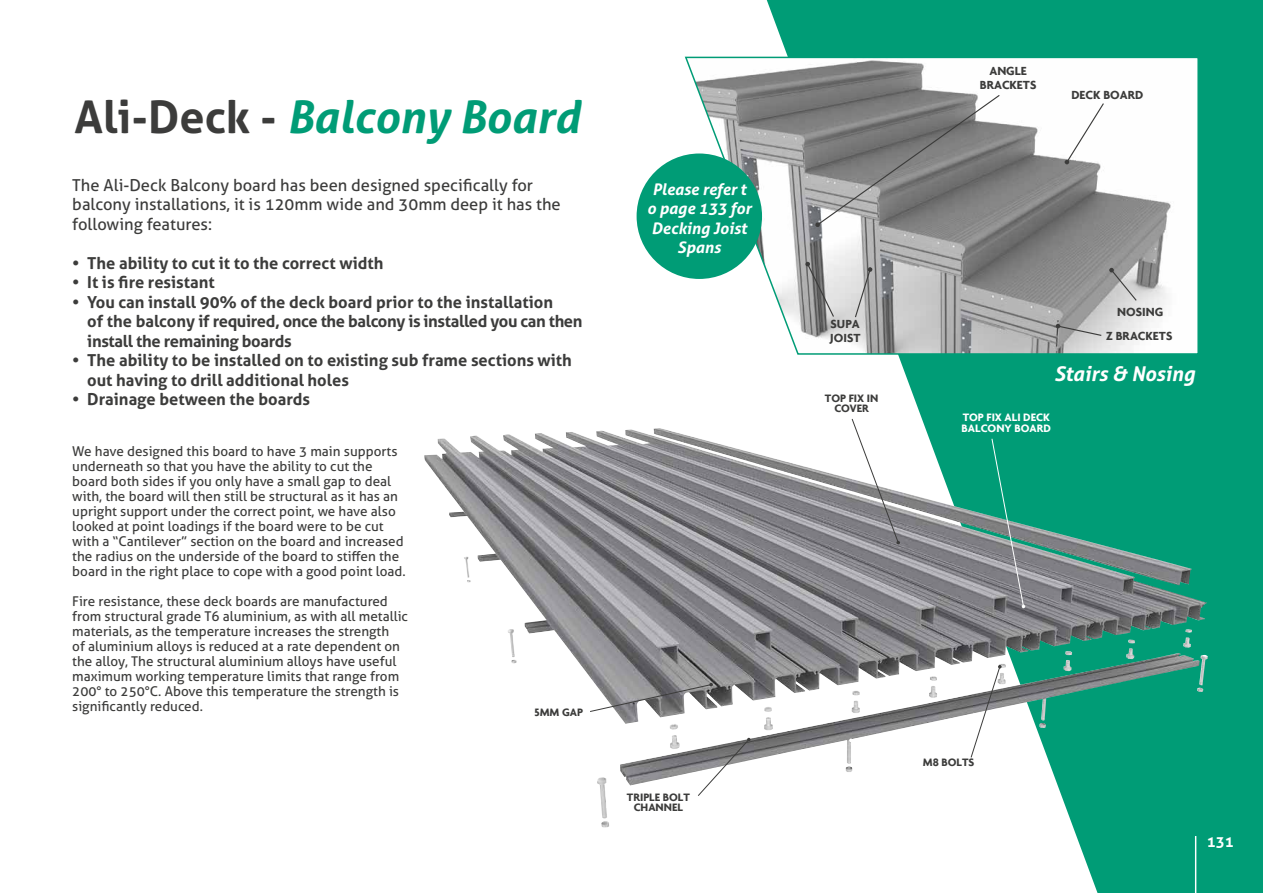
<style>
.page{position:relative;width:1263px;height:893px;background:#fff}
.page>*{position:absolute;margin:0;border:0;box-sizing:border-box;transform-origin:0 0}
.t1{font:italic 700 45px "Aller";color:#009c76}
.t2{font:italic 700 20.4px "Aller";color:#fff}
.t3{font:700 16.5px/19.5px "Aller";color:#3c3c3b}
.t4{font:700 16.5px/19.5px "Aller";letter-spacing:-.02em;color:#3c3c3b}
.t5{font:16.5px/19.5px "Aller";color:#3c3c3b}
.t6{font:italic 700 15.9px/19.5px "Aller";color:#fff;text-align:center}
.t7{font:700 15px "Aller";color:#fff}
.t8{font:13.5px/15px "Aller";color:#3c3c3b}
.t9{font:700 12.6px/14px "Agenda";color:#3c3c3b}
.t10{font:700 11.55px/10.6px "Agenda";color:#3c3c3b;text-align:center}
.t11{font:700 11.55px/10.6px "Agenda";color:#fff}
.s1{font-style:normal;color:#3c3c3b}
</style>
<div class="page">
<svg style="left:767px;top:0;width:496px;height:893px;fill:#009c76"></svg>
<hr style="left:1195px;top:836px;width:1px;height:57px;background:#fff">
<img style="left:424px;top:428px;width:783px;height:296px">
<svg style="left:849px;top:739px;width:71px;height:21px"></svg>
<svg style="left:970px;top:665px;width:31px;height:93px"></svg>
<svg style="left:697px;top:738px;width:54px;height:58px"></svg>
<svg style="left:851px;top:418px;width:49px;height:126px"></svg>
<svg style="left:991px;top:438px;width:34px;height:170px;background:#489484"></svg>
<svg style="left:589px;top:683px;width:124px;height:30px"></svg>
<svg style="left:684px;top:55px;width:516px;height:300px"></svg>
<svg style="left:1064px;top:102px;width:41px;height:62px"></svg>
<svg style="left:1109px;top:268px;width:29px;height:34px"></svg>
<svg style="left:854px;top:267px;width:18px;height:52px"></svg>
<svg style="left:805px;top:261px;width:30px;height:57px;background:#9e9e9e"></svg>
<svg style="left:815px;top:94px;width:186px;height:133px;background:#858585"></svg>
<svg style="left:1055px;top:324px;width:48px;height:13px"></svg>
<div style="left:637px;top:153px;width:125px;height:126px;background:#009c76;border-radius:50%"></div>
<h1 class="t1" style="left:74px;top:89px;width:507px"><span class="s1">Ali-Deck -</span> Balcony Board</h1>
<p class="t5" style="left:72px;top:175px;width:490px">The Ali-Deck Balcony board has been designed specifically for balcony installations, it is 120mm wide and 30mm deep it has the following features:</p>
<p class="t3" style="left:72px;top:253px;width:313px">• The ability to cut it to the correct width</p>
<p class="t3" style="left:72px;top:273px;width:144px">• It is fire resistant</p>
<p class="t4" style="left:87px;top:292px;width:497px;text-indent:-15px">• You can install 90% of the deck board prior to the installation<br>of the balcony if required, once the balcony is installed you can then install the remaining boards</p>
<p class="t3" style="left:87px;top:351px;width:486px;text-indent:-15px">• The ability to be installed on to existing sub frame sections with out having to drill additional holes</p>
<p class="t3" style="left:72px;top:390px;width:239px">• Drainage between the boards</p>
<p class="t8" style="left:72px;top:444px;width:335px">We have designed this board to have 3 main supports underneath so that you have the ability to cut the board both sides if you only have a small gap to deal with, the board will then still be structural as it has an upright support under the correct point, we have also looked at point loadings if the board were to be cut with a “Cantilever” section on the board and increased the radius on the underside of the board to stiffen the board in the right place to cope with a good point load.</p>
<p class="t8" style="left:72px;top:594px;width:337px">Fire resistance, these deck boards are manufactured from structural grade T6 aluminium, as with all metallic materials, as the temperature increases the strength<br>of aluminium alloys is reduced at a rate dependent on the alloy, The structural aluminium alloys have useful maximum working temperature limits that range from 200° to 250°C. Above this temperature the strength is significantly reduced.</p>
<p class="t10" style="left:534px;top:707px;width:50px">5MM GAP</p>
<p class="t6" style="left:647px;top:179px;width:106px">Please refer t o page 133 for<br>Decking Joist<br>Spans</p>
<p class="t10" style="left:627px;top:791px;width:65px">TRIPLE BOLT<br>CHANNEL</p>
<p class="t9" style="left:830px;top:317px;width:32px">SUPA<br>JOIST</p>
<p class="t10" style="left:825px;top:392px;width:55px">TOP FIX IN<br>COVER</p>
<p class="t9" style="left:980px;top:63px;width:58px;text-align:center">ANGLE<br>BRACKETS</p>
<p class="t9" style="left:1071px;top:88px;width:73px">DECK BOARD</p>
<p class="t9" style="left:1117px;top:305px;width:48px">NOSING</p>
<p class="t9" style="left:1106px;top:329px;width:68px">Z BRACKETS</p>
<h2 class="t2" style="left:1054px;top:361px;width:142px">Stairs &amp; Nosing</h2>
<p class="t11" style="left:962px;top:412px;width:91px">TOP FIX ALI DECK<br>BALCONY BOARD</p>
<p class="t10" style="left:923px;top:757px;width:53px">M8 BOLTS</p>
<p class="t7" style="left:1207px;top:832px;width:28px">131</p>
</div>
